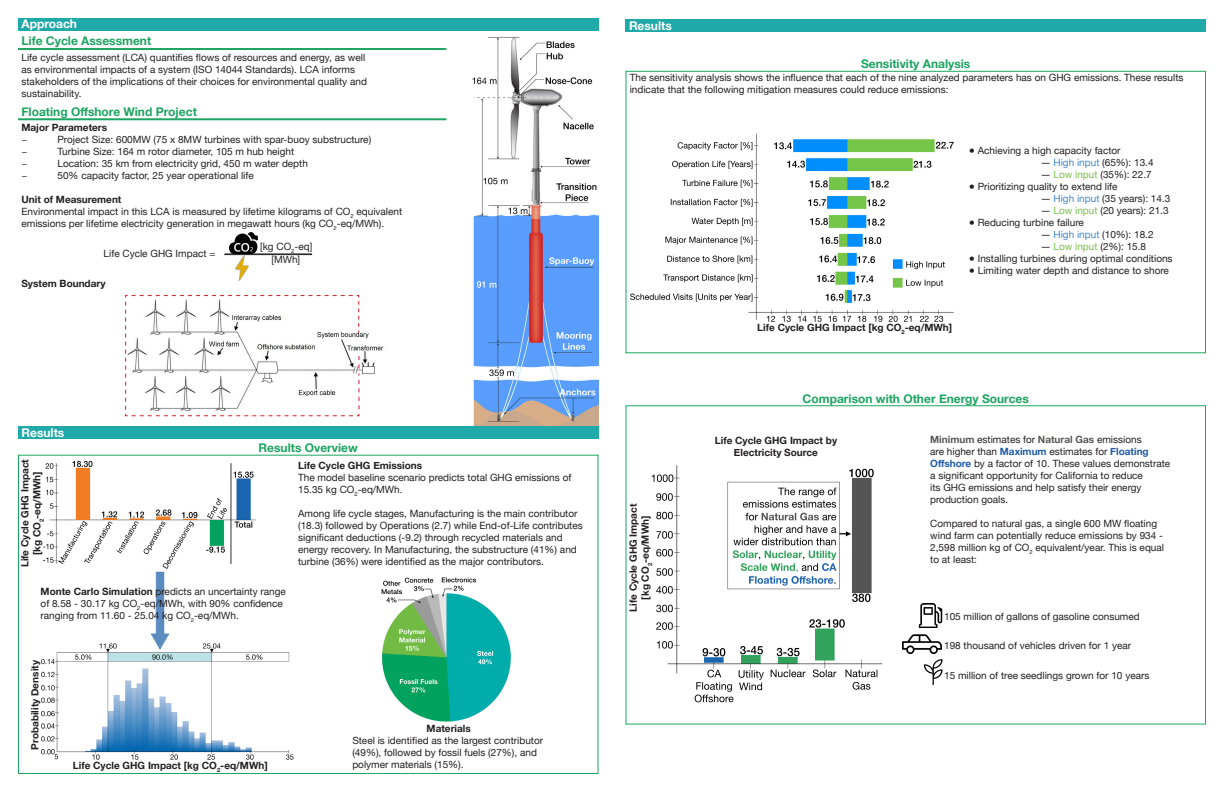
<style>
.page{position:relative;width:1224px;height:792px;background:#fff}
.page>*{position:absolute;margin:0;border:0;box-sizing:border-box;transform-origin:0 0}
.t1{font:700 12px "Helvetica Neue";color:#1ca460}
.t2{font:700 12px "Helvetica Neue";color:#fff}
.t3{font:10px/12px "Helvetica Neue";color:#231f20}
.t4{font:700 10px/12px "Helvetica Neue";color:#231f20;text-align:center}
.s1{font-weight:700}
.s2{color:#4588c6}
.s3{color:#7ac050}
.s4{font-weight:700;color:#575756}
.s5{font-weight:700;color:#1e5ba9}
</style>
<div class="page">
<div style="left:626px;top:71px;width:580px;height:282px;border:1px solid #1ca761"></div>
<img style="left:360px;top:333px;width:24px;height:42px">
<hr style="left:18px;top:48px;width:428px;height:2px;background:#1ca460">
<hr style="left:18px;top:118px;width:428px;height:2px;background:#1ca460">
<img style="left:472px;top:37px;width:126px;height:389px">
<hr style="left:224px;top:254px;width:88px;height:1px;background:#231f20">
<img style="left:229px;top:232px;width:29px;height:21px">
<img style="left:234px;top:254px;width:16px;height:27px">
<svg style="left:125px;top:295px;width:235px;height:122px"></svg>
<img style="left:43px;top:460px;width:213px;height:109px">
<img style="left:41px;top:643px;width:253px;height:117px">
<img style="left:381px;top:577px;width:130px;height:145px">
<svg style="left:151px;top:572px;width:18px;height:78px"></svg>
<div style="left:157px;top:573px;width:6px;height:60px;border:1px solid #5b8cc0"></div>
<div style="left:18px;top:18px;width:580px;height:13px;background:#1fa9a8"></div>
<div style="left:18px;top:426px;width:580px;height:13px;background:#1fa9a8"></div>
<img style="left:630px;top:133px;width:324px;height:189px">
<img style="left:918px;top:603px;width:24px;height:24px">
<img style="left:902px;top:634px;width:40px;height:21px">
<img style="left:924px;top:659px;width:19px;height:26px">
<img style="left:651px;top:465px;width:232px;height:238px">
<div style="left:626px;top:20px;width:580px;height:12px;background:#1fa9a8"></div>
<p class="t2" style="left:22px;top:15px;width:57px">Approach</p>
<p class="t1" style="left:22px;top:32px;width:131px">Life Cycle Assessment</p>
<p class="t3" style="left:22px;top:52px;width:347px">Life cycle assessment (LCA) quantifies flows of resources and energy, as well as environmental impacts of a system (ISO 14044 Standards). LCA informs stakeholders of the implications of their choices for environmental quality and sustainability.</p>
<p class="t1" style="left:22px;top:102px;width:177px">Floating Offshore Wind Project</p>
<p class="t4" style="left:22px;top:122px;width:87px">Major Parameters</p>
<p class="t3" style="left:22px;top:134px;width:7px">−</p>
<p class="t3" style="left:58px;top:134px;width:315px">Project Size: 600MW (75 x 8MW turbines with spar-buoy substructure)</p>
<p class="t3" style="left:21px;top:146px;width:7px">−</p>
<p class="t3" style="left:58px;top:146px;width:238px">Turbine Size: 164 m rotor diameter, 105 m hub height</p>
<p class="t3" style="left:21px;top:158px;width:7px">−</p>
<p class="t3" style="left:58px;top:158px;width:252px">Location: 35 km from electricity grid, 450 m water depth</p>
<p class="t3" style="left:21px;top:170px;width:7px">−</p>
<p class="t3" style="left:58px;top:170px;width:198px">50% capacity factor, 25 year operational life</p>
<p class="t3" style="left:21px;top:194px;width:382px"><span class="s1">Unit of Measurement<br></span>Environmental impact in this LCA is measured by lifetime kilograms of CO<sub>2</sub> equivalent emissions per lifetime electricity generation in megawatt hours (kg CO<sub>2</sub>-eq/MWh).</p>
<p class="t3" style="left:104px;top:248px;width:113px">Life Cycle GHG Impact =</p>
<p class="t3" style="left:260px;top:240px;width:54px;line-height:13.7px;text-align:center">[kg CO<sub>2</sub>-eq] [MWh]</p>
<p class="t4" style="left:21px;top:278px;width:86px">System Boundary</p>
<p class="t2" style="left:22px;top:423px;width:44px">Results</p>
<p class="t4" style="left:19px;top:567px;width:110px;rotate:-90deg">Life Cycle GHG Impact</p>
<p class="t4" style="left:31px;top:555px;width:85px;rotate:-90deg">[kg CO<sub>2</sub>-eq/MWh]</p>
<p class="t1" style="left:259px;top:438px;width:101px">Results Overview</p>
<p class="t4" style="left:298px;top:460px;width:126px">Life Cycle GHG Emissions</p>
<p class="t3" style="left:298px;top:472px;width:275px">The model baseline scenario predicts total GHG emissions of<br>15.35 kg CO<sub>2</sub>-eq/MWh.</p>
<p class="t3" style="left:298px;top:508px;width:286px">Among life cycle stages, Manufacturing is the main contributor (18.3) followed by Operations (2.7) while End-of-Life contributes significant deductions (-9.2) through recycled materials and energy recovery. In Manufacturing, the substructure (41%) and</p>
<p class="t3" style="left:298px;top:556px;width:247px">turbine (36%) were identified as the major contributors.</p>
<p class="t3" style="left:41px;top:586px;width:247px"><span class="s1">Monte Carlo Simulation</span> predicts an uncertainty range of 8.58 - 30.17 kg CO<sub>2</sub>-eq/MWh, with 90% confidence ranging from 11.60 - 25.04 kg CO<sub>2</sub>-eq/MWh.</p>
<p class="t4" style="left:29px;top:750px;width:91px;rotate:-90deg">Probability Density</p>
<p class="t4" style="left:73px;top:760px;width:196px">Life Cycle GHG Impact [kg CO<sub>2</sub>-eq/MWh]</p>
<p class="t4" style="left:427px;top:723px;width:46px">Materials</p>
<p class="t3" style="left:352px;top:735px;width:192px">Steel is identified as the largest contributor (49%), followed by fossil fuels (27%), and polymer materials (15%).</p>
<p class="t2" style="left:629px;top:16px;width:44px">Results</p>
<p class="t1" style="left:861px;top:55px;width:111px">Sensitivity Analysis</p>
<p class="t3" style="left:630px;top:72px;width:555px">The sensitivity analysis shows the influence that each of the nine analyzed parameters has on GHG emissions. These results indicate that the following mitigation measures could reduce emissions:</p>
<p class="t3" style="left:1041px;top:145px;width:114px;text-indent:-72px">● Achieving a high capacity factor<br>― <span class="s2">High input</span> (65%): 13.4 ― <span class="s3">Low input</span> (35%): 22.7</p>
<p class="t3" style="left:1041px;top:181px;width:131px;text-indent:-72px">● Prioritizing quality to extend life<br>― <span class="s2">High input</span> (35 years): 14.3 ― <span class="s3">Low input</span> (20 years): 21.3</p>
<p class="t3" style="left:1041px;top:217px;width:114px;text-indent:-72px">● Reducing turbine failure<br>― <span class="s2">High input</span> (10%): 18.2 ― <span class="s3">Low input</span> (2%): 15.8</p>
<p class="t3" style="left:969px;top:253px;width:205px">● Installing turbines during optimal conditions</p>
<p class="t3" style="left:969px;top:265px;width:202px">● Limiting water depth and distance to shore</p>
<p class="t4" style="left:757px;top:322px;width:196px">Life Cycle GHG Impact [kg CO<sub>2</sub>-eq/MWh]</p>
<p class="t4" style="left:628px;top:612px;width:110px;rotate:-90deg">Life Cycle GHG Impact [kg CO<sub>2</sub>-eq/MWh]</p>
<p class="t1" style="left:803px;top:389px;width:228px">Comparison with Other Energy Sources</p>
<p class="t4" style="left:715px;top:434px;width:124px">Life Cycle GHG Impact by<br>Electricity Source</p>
<p class="t3" style="left:930px;top:434px;width:242px"><span class="s4">Minimum</span> estimates for <span class="s4">Natural Gas</span> emissions<br>are higher than <span class="s5">Maximum</span> estimates for <span class="s5">Floating Offshore</span> by a factor of 10. These values demonstrate a significant opportunity for California to reduce<br>its GHG emissions and help satisfy their energy production goals.</p>
<p class="t3" style="left:930px;top:518px;width:235px">Compared to natural gas, a single 600 MW floating wind farm can potentially reduce emissions by 934 - 2,598 million kg of CO<sub>2</sub> equivalent/year. This is equal to at least:</p>
<p class="t3" style="left:944px;top:611px;width:197px">105 million of gallons of gasoline consumed</p>
<p class="t3" style="left:944px;top:640px;width:188px">198 thousand of vehicles driven for 1 year</p>
<p class="t3" style="left:944px;top:670px;width:207px">15 million of tree seedlings grown for 10 years</p>
</div>
